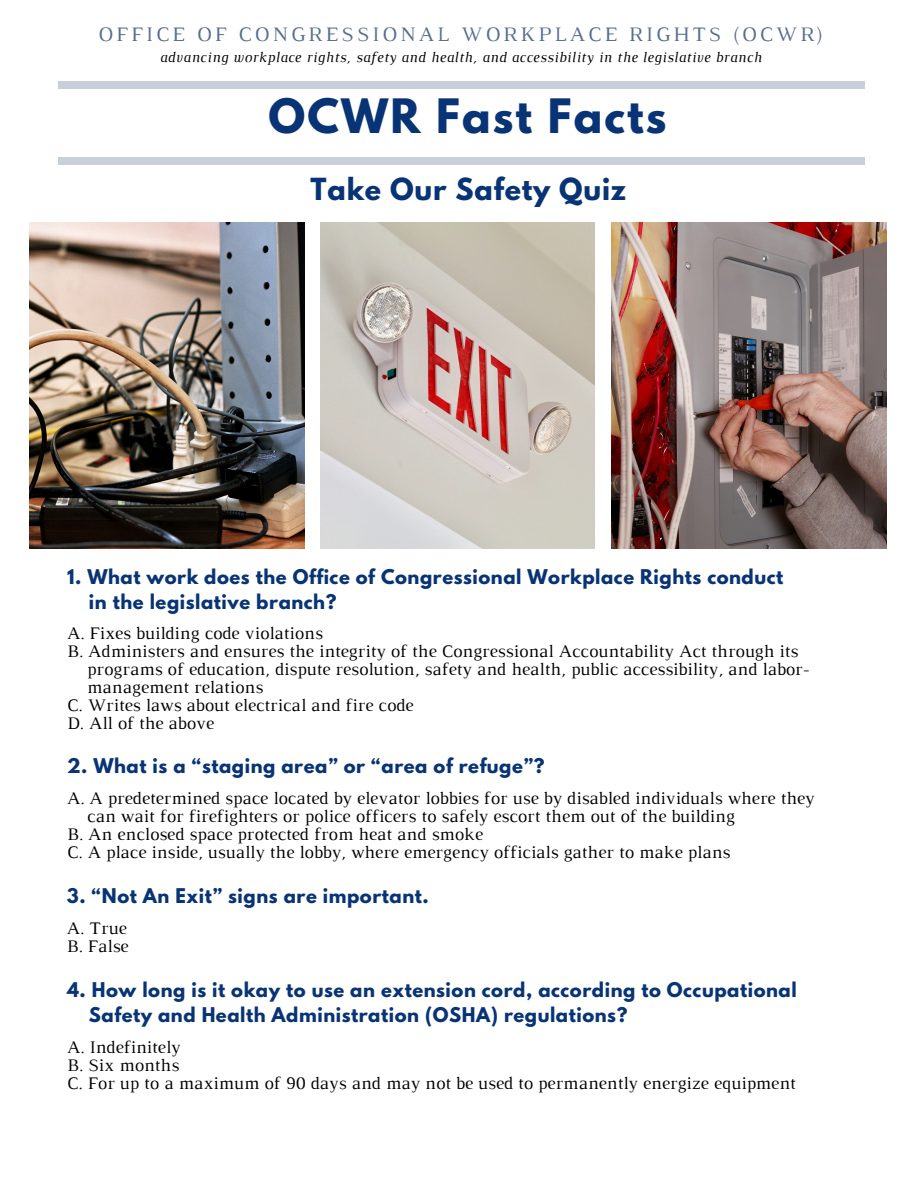
<style>
.page{position:relative;width:918px;height:1188px;background:#fff}
.page>*{position:absolute;margin:0;border:0;box-sizing:border-box;transform-origin:0 0}
.t1{font:700 42px "League Spartan";letter-spacing:.05em;color:#083476}
.t2{font:700 27px "League Spartan";letter-spacing:.03em;color:#083476}
.t3{font:21px "Luthier";letter-spacing:.14em;color:#576e91}
.t4{font:18px/18px "Luthier";letter-spacing:.005em;color:#000}
.t5{font:700 18px/24.8px "League Spartan";letter-spacing:.03em;color:#083476}
.t6{font:italic 15px "Luthier";letter-spacing:.03em;color:#000}
</style>
<div class="page">
<div style="left:58px;top:157px;width:806px;height:8px;background:#c7d0d8"></div>
<div style="left:58px;top:81px;width:806px;height:8px;background:#c7d0d8"></div>
<img style="left:30px;top:223px;width:274px;height:325px">
<img style="left:320px;top:223px;width:275px;height:325px">
<img style="left:612px;top:223px;width:274px;height:325px">
<p class="t3" style="left:98px;top:26px;width:727px">OFFICE OF CONGRESSIONAL WORKPLACE RIGHTS (OCWR)</p>
<p class="t6" style="left:160px;top:51px;width:603px">advancing workplace rights, safety and health, and accessibility in the legislative branch</p>
<h1 class="t1" style="left:269px;top:95px;width:400px">OCWR Fast Facts</h1>
<h2 class="t2" style="left:311px;top:175px;width:317px">Take Our Safety Quiz</h2>
<p class="t5" style="left:89px;top:566px;width:696px;text-indent:-22px">1. What work does the Office of Congressional Workplace Rights conduct in the legislative branch?</p>
<p class="t4" style="left:67px;top:626px;width:257px">A. Fixes building code violations</p>
<p class="t4" style="left:87px;top:644px;width:724px;text-indent:-20px">B. Administers and ensures the integrity of the Congressional Accountability Act through its programs of education, dispute resolution, safety and health, public accessibility, and labor&shy;management relations</p>
<p class="t4" style="left:67px;top:698px;width:348px">C. Writes laws about electrical and fire code</p>
<p class="t4" style="left:67px;top:716px;width:149px">D. All of the above</p>
<p class="t5" style="left:67px;top:756px;width:479px">2. What is a “staging area” or “area of refuge”?</p>
<p class="t4" style="left:87px;top:791px;width:729px;text-indent:-20px">A. A predetermined space located by elevator lobbies for use by disabled individuals where they can wait for firefighters or police officers to safely escort them out of the building</p>
<p class="t4" style="left:67px;top:827px;width:418px">B. An enclosed space protected from heat and smoke</p>
<p class="t4" style="left:67px;top:845px;width:665px">C. A place inside, usually the lobby, where emergency officials gather to make plans</p>
<p class="t5" style="left:67px;top:886px;width:363px">3. “Not An Exit” signs are important.</p>
<p class="t4" style="left:67px;top:921px;width:61px">A. True</p>
<p class="t4" style="left:67px;top:939px;width:63px">B. False</p>
<p class="t5" style="left:89px;top:980px;width:709px;text-indent:-22px">4. How long is it okay to use an extension cord, according to Occupational<br>Safety and Health Administration (OSHA) regulations?</p>
<p class="t4" style="left:67px;top:1039px;width:115px">A. Indefinitely</p>
<p class="t4" style="left:67px;top:1057px;width:114px">B. Six months</p>
<p class="t4" style="left:67px;top:1075px;width:730px">C. For up to a maximum of 90 days and may not be used to permanently energize equipment</p>
</div>
